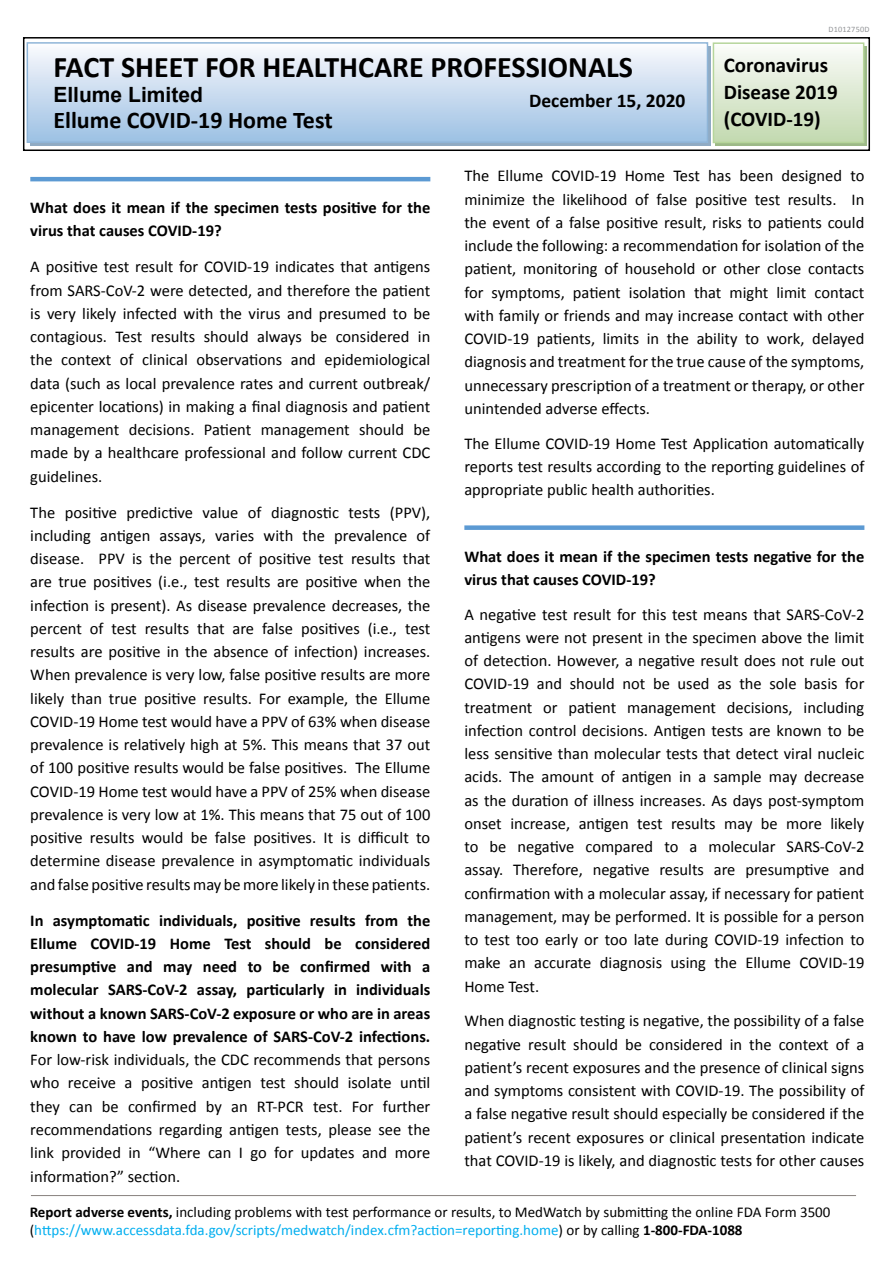
<style>
.page{position:relative;width:893px;height:1263px;background:#fff}
.page>*{position:absolute;margin:0;border:0;box-sizing:border-box;transform-origin:0 0}
.t1{font:700 30px "Calibri";color:#000}
.t2{font:700 24px "Calibri";color:#000}
.t3{font:700 21px/27px "Calibri";color:#000}
.t4{font:700 21px "Arial";color:#000}
.t5{font:700 19.5px "Calibri";color:#000}
.t6{font:16.5px/23.2px "Calibri";color:#000;text-align:justify}
.t7{font:700 16.5px/23.2px "Calibri";color:#000}
.t8{font:15px/18px "Calibri";color:#000}
.t9{font:8.25px "Calibri";letter-spacing:.025em;color:#939598}
.s1{font-weight:700}
.s2{color:#00aeef}
</style>
<div class="page">
<div style="left:715px;top:46px;width:151px;height:99px;background:#a3c08c"></div>
<div style="left:713px;top:43px;width:151px;height:99px;background:linear-gradient(to bottom,#fbfcfa,#c2d9af)"></div>
<div style="left:713px;top:42px;width:151px;height:101px;border:2px solid #b6d59b"></div>
<div style="left:23px;top:37px;width:847px;height:114px;border:2px solid #000"></div>
<div style="left:30px;top:46px;width:680px;height:99px;background:#90abc4"></div>
<div style="left:27px;top:43px;width:680px;height:99px;background:linear-gradient(to bottom,#fbfafd,#9cc0e3)"></div>
<div style="left:27px;top:42px;width:681px;height:101px;border:2px solid #8fb5d8"></div>
<hr style="left:31px;top:1195px;width:825px;height:1px;background:#88817e">
<hr style="left:30px;top:177px;width:400px;height:4px;background:#5c9ad3">
<div style="left:464px;top:525px;width:400px;height:5px;background:#5c9ad3"></div>
<h1 class="t1" style="left:53px;top:46px;width:581px">FACT SHEET FOR HEALTHCARE PROFESSIONALS</h1>
<p class="t4" style="left:53px;top:81px;width:151px">Ellume Limited</p>
<p class="t5" style="left:529px;top:87px;width:158px">December 15, 2020</p>
<h2 class="t2" style="left:53px;top:103px;width:281px">Ellume COVID-19 Home Test</h2>
<p class="t9" style="left:828px;top:24px;width:43px">D1012750D</p>
<p class="t3" style="left:724px;top:51px;width:115px">Coronavirus<br>Disease 2019 (COVID-19)</p>
<p class="t7" style="left:30px;top:195px;width:402px">What does it mean if the specimen tests positive for the virus that causes COVID-19?</p>
<p class="t6" style="left:30px;top:255px;width:402px">A positive test result for COVID-19 indicates that antigens from SARS-CoV-2 were detected, and therefore the patient is very likely infected with the virus and presumed to be contagious. Test results should always be considered in the context of clinical observations and epidemiological data (such as local prevalence rates and current outbreak/ epicenter locations) in making a final diagnosis and patient management decisions. Patient management should be made by a healthcare professional and follow current CDC guidelines.</p>
<p class="t6" style="left:30px;top:500px;width:402px">The positive predictive value of diagnostic tests (PPV), including antigen assays, varies with the prevalence of disease. PPV is the percent of positive test results that are true positives (i.e., test results are positive when the infection is present). As disease prevalence decreases, the percent of test results that are false positives (i.e., test results are positive in the absence of infection) increases.<br>When prevalence is very low, false positive results are more likely than true positive results. For example, the Ellume COVID-19 Home test would have a PPV of 63% when disease prevalence is relatively high at 5%. This means that 37 out of 100 positive results would be false positives. The Ellume COVID-19 Home test would have a PPV of 25% when disease prevalence is very low at 1%. This means that 75 out of 100 positive results would be false positives. It is difficult to determine disease prevalence in asymptomatic individuals and false positive results may be more likely in these patients.</p>
<p class="t7" style="left:30px;top:908px;width:402px;text-align:justify">In asymptomatic individuals, positive results from the Ellume COVID-19 Home Test should be considered presumptive and may need to be confirmed with a molecular SARS-CoV-2 assay, particularly in individuals without a known SARS-CoV-2 exposure or who are in areas known to have low prevalence of SARS-CoV-2 infections.</p>
<p class="t6" style="left:30px;top:1048px;width:402px">For low-risk individuals, the CDC recommends that persons who receive a positive antigen test should isolate until they can be confirmed by an RT-PCR test. For further recommendations regarding antigen tests, please see the link provided in “Where can I go for updates and more information?” section.</p>
<p class="t6" style="left:464px;top:164px;width:402px">The Ellume COVID-19 Home Test has been designed to minimize the likelihood of false positive test results. In the event of a false positive result, risks to patients could include the following: a recommendation for isolation of the patient, monitoring of household or other close contacts for symptoms, patient isolation that might limit contact with family or friends and may increase contact with other COVID-19 patients, limits in the ability to work, delayed diagnosis and treatment for the true cause of the symptoms, unnecessary prescription of a treatment or therapy, or other unintended adverse effects.</p>
<p class="t6" style="left:464px;top:431px;width:402px">The Ellume COVID-19 Home Test Application automatically reports test results according to the reporting guidelines of appropriate public health authorities.</p>
<p class="t7" style="left:464px;top:544px;width:402px">What does it mean if the specimen tests negative for the virus that causes COVID-19?</p>
<p class="t6" style="left:464px;top:602px;width:402px">A negative test result for this test means that SARS-CoV-2 antigens were not present in the specimen above the limit of detection. However, a negative result does not rule out COVID-19 and should not be used as the sole basis for treatment or patient management decisions, including infection control decisions. Antigen tests are known to be less sensitive than molecular tests that detect viral nucleic acids. The amount of antigen in a sample may decrease as the duration of illness increases. As days post-symptom onset increase, antigen test results may be more likely to be negative compared to a molecular SARS-CoV-2 assay. Therefore, negative results are presumptive and confirmation with a molecular assay, if necessary for patient management, may be performed. It is possible for a person to test too early or too late during COVID-19 infection to make an accurate diagnosis using the Ellume COVID-19<br>Home Test.</p>
<p class="t6" style="left:464px;top:1009px;width:402px">When diagnostic testing is negative, the possibility of a false negative result should be considered in the context of a patient’s recent exposures and the presence of clinical signs and symptoms consistent with COVID-19. The possibility of a false negative result should especially be considered if the patient’s recent exposures or clinical presentation indicate that COVID-19 is likely, and diagnostic tests for other causes</p>
<p class="t8" style="left:30px;top:1203px;width:802px"><span class="s1">Report adverse events,</span> including problems with test performance or results, to MedWatch by submitting the online FDA Form 3500 (<span class="s2">https://www.accessdata.fda.gov/scripts/medwatch/index.cfm?action=reporting.home</span>) or by calling <span class="s1">1-800-FDA-1088</span></p>
</div>
